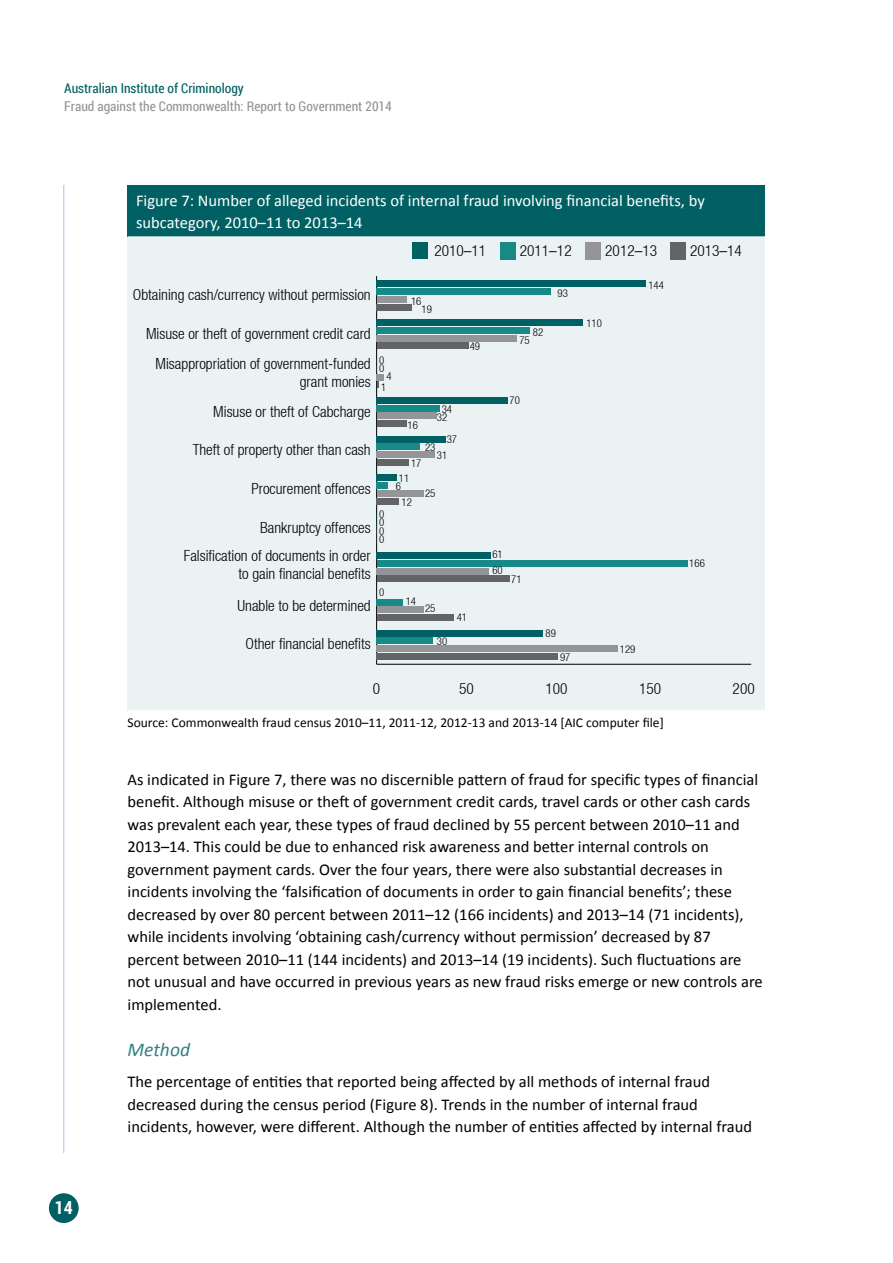
<style>
.page{position:relative;width:893px;height:1263px;background:#fff}
.page>*{position:absolute;margin:0;border:0;box-sizing:border-box;transform-origin:0 0}
.t1{font:italic 19.5px "Calibri";color:#338082}
.t2{font:700 18px "Roboto Condensed";color:#fff}
.Body{font:16.5px/22.5px "Calibri";color:#000}
.Table_H1{font:16.5px/22.5px "Calibri";color:#fff}
.t3{font:300 condensed 15.3px/18px "Helvetica Neue LT";color:#000;text-align:right}
.Table_notes{font:13.5px "Calibri";color:#000}
.t4{font:13.5px "Roboto Condensed";color:#939598}
.t5{font:13.5px "Roboto Condensed";color:#006063}
.t6{font:300 condensed 10.8px/8.1px "Helvetica Neue LT";color:#000}
</style>
<div class="page">
<hr style="left:63px;top:185px;width:1px;height:968px;background:#bbc0e1">
<div style="left:128px;top:185px;width:637px;height:52px;background:#006063"></div>
<div style="left:128px;top:237px;width:637px;height:473px;background:#ebf2f3"></div>
<hr style="left:128px;top:237px;width:637px;height:1px;background:#fff">
<hr style="left:377px;top:664px;width:374px;height:1px;background:#000">
<hr style="left:376px;top:276px;width:1px;height:388px;background:#000">
<div style="left:670px;top:242px;width:15px;height:17px;background:#636466"></div>
<div style="left:377px;top:304px;width:35px;height:7px;background:#636466"></div>
<div style="left:377px;top:342px;width:91px;height:7px;background:#636466"></div>
<div style="left:377px;top:420px;width:30px;height:7px;background:#636466"></div>
<div style="left:377px;top:459px;width:31px;height:7px;background:#636466"></div>
<div style="left:377px;top:498px;width:22px;height:7px;background:#636466"></div>
<div style="left:377px;top:575px;width:133px;height:7px;background:#636466"></div>
<div style="left:377px;top:614px;width:76px;height:7px;background:#636466"></div>
<div style="left:377px;top:653px;width:181px;height:7px;background:#636466"></div>
<div style="left:586px;top:242px;width:15px;height:17px;background:#939598"></div>
<div style="left:377px;top:296px;width:30px;height:7px;background:#939598"></div>
<div style="left:377px;top:335px;width:140px;height:7px;background:#939598"></div>
<div style="left:377px;top:373px;width:7px;height:7px;background:#939598"></div>
<div style="left:377px;top:412px;width:60px;height:7px;background:#939598"></div>
<div style="left:377px;top:451px;width:58px;height:7px;background:#939598"></div>
<div style="left:377px;top:490px;width:46px;height:7px;background:#939598"></div>
<div style="left:377px;top:568px;width:112px;height:7px;background:#939598"></div>
<div style="left:377px;top:606px;width:46px;height:7px;background:#939598"></div>
<div style="left:377px;top:645px;width:241px;height:7px;background:#939598"></div>
<div style="left:500px;top:242px;width:15px;height:17px;background:#178986"></div>
<div style="left:377px;top:288px;width:174px;height:7px;background:#178986"></div>
<div style="left:377px;top:327px;width:153px;height:7px;background:#178986"></div>
<div style="left:377px;top:405px;width:63px;height:7px;background:#178986"></div>
<div style="left:377px;top:443px;width:43px;height:7px;background:#178986"></div>
<div style="left:377px;top:482px;width:11px;height:7px;background:#178986"></div>
<div style="left:377px;top:560px;width:310px;height:7px;background:#178986"></div>
<div style="left:377px;top:599px;width:26px;height:7px;background:#178986"></div>
<div style="left:377px;top:637px;width:56px;height:7px;background:#178986"></div>
<div style="left:412px;top:243px;width:16px;height:16px;background:#006063"></div>
<div style="left:377px;top:280px;width:269px;height:7px;background:#006063"></div>
<div style="left:377px;top:319px;width:206px;height:7px;background:#006063"></div>
<div style="left:377px;top:397px;width:131px;height:7px;background:#006063"></div>
<div style="left:377px;top:436px;width:69px;height:7px;background:#006063"></div>
<div style="left:377px;top:474px;width:20px;height:7px;background:#006063"></div>
<div style="left:377px;top:552px;width:114px;height:7px;background:#006063"></div>
<div style="left:377px;top:630px;width:166px;height:7px;background:#006063"></div>
<div style="left:49px;top:1193px;width:30px;height:30px;background:#006063;border-radius:50%"></div>
<svg style="left:377px;top:381px;width:2px;height:10px"></svg>
<p class="t5" style="left:64px;top:79px;width:181px">Australian Institute of Criminology</p>
<p class="t4" style="left:64px;top:97px;width:329px">Fraud against the Commonwealth: Report to Government 2014</p>
<p class="Table_H1" style="left:136px;top:189px;width:570px">Figure 7: Number of alleged incidents of internal fraud involving financial benefits, by subcategory, 2010–11 to 2013–14</p>
<p class="t3" style="left:434px;top:241px;width:53px">2010–11</p>
<p class="t3" style="left:520px;top:241px;width:53px">2011–12</p>
<p class="t3" style="left:605px;top:241px;width:53px">2012–13</p>
<p class="t3" style="left:690px;top:241px;width:53px">2013–14</p>
<p class="t3" style="left:133px;top:286px;width:239px">Obtaining cash/currency without permission</p>
<p class="t6" style="left:421px;top:297px;width:12px;text-indent:-10px">16<br>19</p>
<p class="t6" style="left:558px;top:289px;width:12px">93</p>
<p class="t6" style="left:648px;top:281px;width:17px">144</p>
<p class="t3" style="left:146px;top:324px;width:226px">Misuse or theft of government credit card</p>
<p class="t6" style="left:470px;top:342px;width:12px">49</p>
<p class="t6" style="left:533px;top:328px;width:12px">82</p>
<p class="t6" style="left:519px;top:336px;width:12px">75</p>
<p class="t6" style="left:586px;top:319px;width:17px">110</p>
<p class="t3" style="left:156px;top:354px;width:217px">Misappropriation of government-funded grant monies</p>
<p class="t6" style="left:379px;top:356px;width:7px">0<br>0</p>
<p class="t6" style="left:386px;top:372px;width:7px">4</p>
<p class="t3" style="left:213px;top:402px;width:159px">Misuse or theft of Cabcharge</p>
<p class="t6" style="left:407px;top:421px;width:12px">16</p>
<p class="t6" style="left:437px;top:405px;width:17px;text-align:center">34<br>32</p>
<p class="t6" style="left:509px;top:396px;width:12px">70</p>
<p class="t3" style="left:193px;top:441px;width:180px">Theft of property other than cash</p>
<p class="t6" style="left:447px;top:435px;width:12px">37</p>
<p class="t6" style="left:425px;top:443px;width:12px">23</p>
<p class="t6" style="left:437px;top:451px;width:12px">31</p>
<p class="t6" style="left:411px;top:459px;width:12px">17</p>
<p class="t3" style="left:251px;top:480px;width:121px">Procurement offences</p>
<p class="t6" style="left:396px;top:474px;width:15px">11<br>6</p>
<p class="t6" style="left:402px;top:498px;width:12px">12</p>
<p class="t6" style="left:425px;top:489px;width:12px">25</p>
<p class="t3" style="left:260px;top:518px;width:112px">Bankruptcy offences</p>
<p class="t6" style="left:379px;top:510px;width:7px;text-align:justify">0<br>0<br>0<br>0</p>
<p class="t3" style="left:184px;top:546px;width:188px">Falsification of documents in order to gain financial benefits</p>
<p class="t6" style="left:492px;top:550px;width:12px">61</p>
<p class="t6" style="left:492px;top:566px;width:12px">60</p>
<p class="t6" style="left:511px;top:575px;width:12px">71</p>
<p class="t6" style="left:689px;top:559px;width:17px">166</p>
<p class="t3" style="left:237px;top:596px;width:135px">Unable to be determined</p>
<p class="t6" style="left:379px;top:587px;width:7px">0</p>
<p class="t6" style="left:406px;top:597px;width:12px">14</p>
<p class="t6" style="left:425px;top:604px;width:12px">25</p>
<p class="t6" style="left:457px;top:613px;width:12px">41</p>
<p class="t3" style="left:246px;top:635px;width:127px">Other financial benefits</p>
<p class="t6" style="left:437px;top:637px;width:12px">30</p>
<p class="t6" style="left:546px;top:629px;width:12px">89</p>
<p class="t6" style="left:560px;top:653px;width:12px">97</p>
<p class="t6" style="left:620px;top:645px;width:17px">129</p>
<p class="t3" style="left:373px;top:679px;width:9px">0</p>
<p class="t3" style="left:459px;top:679px;width:16px">50</p>
<p class="t3" style="left:545px;top:679px;width:24px">100</p>
<p class="t3" style="left:639px;top:679px;width:24px">150</p>
<p class="t3" style="left:733px;top:679px;width:24px">200</p>
<p class="Table_notes" style="left:128px;top:713px;width:538px">Source: Commonwealth fraud census 2010–11, 2011-12, 2012-13 and 2013-14 [AIC computer file]</p>
<p class="t2" style="left:55px;top:1194px;width:19px">14</p>
<p class="Body" style="left:128px;top:767px;width:637px">As indicated in Figure 7, there was no discernible pattern of fraud for specific types of financial benefit. Although misuse or theft of government credit cards, travel cards or other cash cards was prevalent each year, these types of fraud declined by 55 percent between 2010–11 and 2013–14. This could be due to enhanced risk awareness and better internal controls on government payment cards. Over the four years, there were also substantial decreases in incidents involving the ‘falsification of documents in order to gain financial benefits’; these decreased by over 80 percent between 2011–12 (166 incidents) and 2013–14 (71 incidents), while incidents involving ‘obtaining cash/currency without permission’ decreased by 87 percent between 2010–11 (144 incidents) and 2013–14 (19 incidents). Such fluctuations are not unusual and have occurred in previous years as new fraud risks emerge or new controls are implemented.</p>
<h3 class="t1" style="left:128px;top:1036px;width:64px">Method</h3>
<p class="Body" style="left:128px;top:1070px;width:626px">The percentage of entities that reported being affected by all methods of internal fraud decreased during the census period (Figure 8). Trends in the number of internal fraud incidents, however, were different. Although the number of entities affected by internal fraud</p>
</div>
